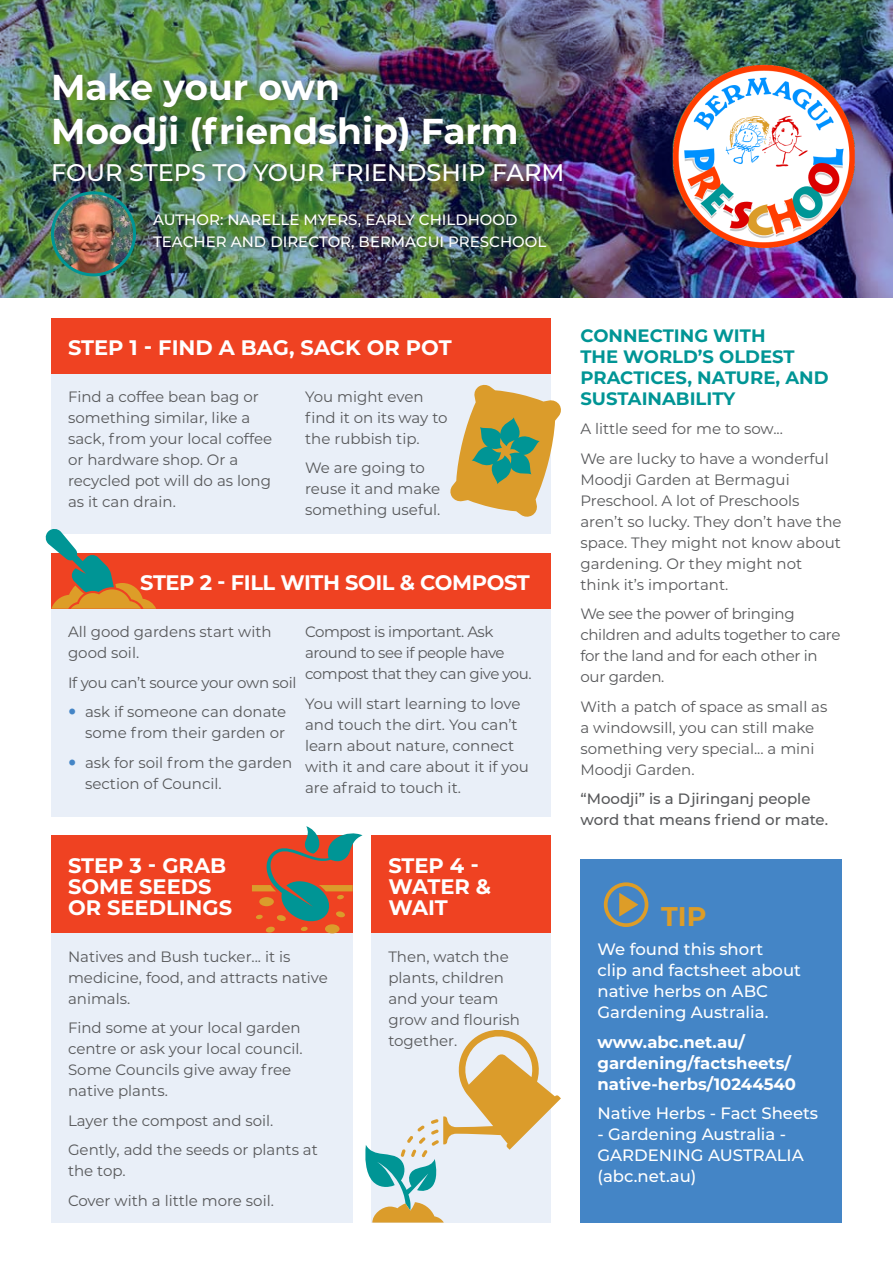
<style>
.page{position:relative;width:893px;height:1263px;background:#fff}
.page>*{position:absolute;margin:0;border:0;box-sizing:border-box;transform-origin:0 0}
.t1{font:700 36px/43.2px "Montserrat";color:#fff}
.body{font:700 27px "Montserrat";color:#dd9d28}
.t2{font:500 24px "Montserrat";color:#fff}
.Step_heading{font:700 21px/21px "Montserrat";color:#fff}
.Step_heading-2{font:700 21px "Montserrat";letter-spacing:-.02em;color:#fff}
.body-2{font:700 18px/21px "Montserrat";color:#009595}
.body-3{font:500 16.5px/21px "Montserrat";color:#fff}
.body-4{font:700 16.5px/21px "Montserrat";color:#fff}
.body-5{font:15px/21px "Montserrat";color:#57585a}
.body-6{font:15px/21px "Montserrat";letter-spacing:-.02em;color:#57585a}
.body-7{font:15px/21px "Montserrat";letter-spacing:-.03em;color:#57585a}
.t3{font:500 15px/22.5px "Montserrat";color:#fff}
.body-8{font:500 15px/21px "Montserrat";color:#57585a}
</style>
<div class="page">
<img style="left:0;top:0;width:893px;height:298px">
<img style="left:673px;top:64px;width:182px;height:184px">
<div style="left:45px;top:66px;width:525px;height:190px;background:#231f20;opacity:.39"></div>
<div style="left:580px;top:859px;width:262px;height:363px;background:#4485c6"></div>
<div style="left:51px;top:318px;width:500px;height:216px;background:#e9eff8"></div>
<div style="left:51px;top:318px;width:500px;height:55px;background:#ef4222"></div>
<div style="left:371px;top:836px;width:180px;height:386px;background:#e9eff8"></div>
<div style="left:371px;top:836px;width:180px;height:97px;background:#ef4222"></div>
<div style="left:51px;top:836px;width:302px;height:386px;background:#e9eff8"></div>
<div style="left:51px;top:836px;width:302px;height:97px;background:#ef4222"></div>
<svg style="left:450px;top:384px;width:111px;height:133px"></svg>
<svg style="left:252px;top:826px;width:110px;height:107px"></svg>
<div style="left:51px;top:553px;width:500px;height:263px;background:#e9eff8"></div>
<div style="left:51px;top:553px;width:500px;height:55px;background:#ef4222"></div>
<svg style="left:45px;top:529px;width:111px;height:80px"></svg>
<svg style="left:365px;top:1030px;width:196px;height:192px"></svg>
<svg style="left:604px;top:882px;width:44px;height:45px"></svg>
<img style="left:53px;top:193px;width:82px;height:82px;border-radius:41px">
<div style="left:51px;top:191px;width:85px;height:85px;border:3px solid #009595;border-radius:50%"></div>
<p class="t1" style="left:51px;top:64px;width:469px">Make your own<br>Moodji (friendship) Farm</p>
<p class="t2" style="left:51px;top:156px;width:515px">FOUR STEPS TO YOUR FRIENDSHIP FARM</p>
<p class="t3" style="left:153px;top:207px;width:395px">AUTHOR: NARELLE MYERS, EARLY CHILDHOOD<br>TEACHER AND DIRECTOR, BERMAGUI PRESCHOOL</p>
<p class="Step_heading" style="left:68px;top:336px;width:385px">STEP 1 - FIND A BAG, SACK OR POT</p>
<p class="body-5" style="left:68px;top:385px;width:206px">Find a coffee bean bag or something similar, like a sack, from your local coffee or hardware shop. Or a recycled pot will do as long as it can drain.</p>
<p class="body-5" style="left:305px;top:385px;width:144px">You might even find it on its way to the rubbish tip.</p>
<p class="body-5" style="left:305px;top:457px;width:137px">We are going to reuse it and make something useful.</p>
<p class="Step_heading-2" style="left:140px;top:568px;width:391px">STEP 2 - FILL WITH SOIL &amp; COMPOST</p>
<p class="body-5" style="left:68px;top:621px;width:205px">All good gardens start with good soil.</p>
<p class="body-6" style="left:68px;top:671px;width:230px">If you can’t source your own soil</p>
<p class="body-5" style="left:85px;top:701px;width:203px">ask if someone can donate some from their garden or</p>
<p class="body-5" style="left:85px;top:751px;width:209px">ask for soil from the garden section of Council.</p>
<p class="body-7" style="left:305px;top:621px;width:228px">Compost is important. Ask around to see if people have compost that they can give you.</p>
<p class="body-5" style="left:305px;top:692px;width:225px">You will start learning to love and touch the dirt. You can’t learn about nature, connect with it and care about it if you are afraid to touch it.</p>
<p class="Step_heading" style="left:68px;top:854px;width:166px">STEP 3 - GRAB<br>SOME SEEDS<br>OR SEEDLINGS</p>
<p class="body-5" style="left:68px;top:945px;width:261px">Natives and Bush tucker... it is medicine, food, and attracts native animals.</p>
<p class="body-5" style="left:68px;top:1017px;width:236px">Find some at your local garden centre or ask your local council.<br>Some Councils give away free native plants.</p>
<p class="body-5" style="left:68px;top:1109px;width:207px">Layer the compost and soil.</p>
<p class="body-5" style="left:68px;top:1139px;width:251px">Gently, add the seeds or plants at the top.</p>
<p class="body-5" style="left:68px;top:1189px;width:207px">Cover with a little more soil.</p>
<p class="Step_heading" style="left:388px;top:854px;width:104px">STEP 4 -<br>WATER &amp;<br>WAIT</p>
<p class="body-5" style="left:388px;top:945px;width:133px">Then, watch the plants, children and your team grow and flourish together.</p>
<p class="body-2" style="left:580px;top:324px;width:250px">CONNECTING WITH<br>THE WORLD’S OLDEST<br>PRACTICES, NATURE, AND<br>SUSTAINABILITY</p>
<p class="body-5" style="left:580px;top:418px;width:204px">A little seed for me to sow...</p>
<p class="body-5" style="left:580px;top:447px;width:263px">We are lucky to have a wonderful<br>Moodji Garden at Bermagui<br>Preschool. A lot of Preschools aren’t so lucky. They don’t have the space. They might not know about gardening. Or they might not think it’s important.</p>
<p class="body-6" style="left:580px;top:603px;width:262px">We see the power of bringing children and adults together to care for the land and for each other in our garden.</p>
<p class="body-5" style="left:580px;top:695px;width:249px">With a patch of space as small as a windowsill, you can still make something very special... a mini<br>Moodji Garden.</p>
<p class="body-8" style="left:580px;top:788px;width:249px">“Moodji” is a Djiringanj people word that means friend or mate.</p>
<p class="body" style="left:661px;top:896px;width:47px">TIP</p>
<p class="body-3" style="left:597px;top:938px;width:205px">We found this short<br>clip and factsheet about native herbs on ABC<br>Gardening Australia.</p>
<p class="body-4" style="left:597px;top:1030px;width:200px">www.abc.net.au/ gardening/factsheets/ native-herbs/10244540</p>
<p class="body-3" style="left:597px;top:1102px;width:222px">Native Herbs - Fact Sheets</p>
<p class="body-3" style="left:597px;top:1123px;width:208px">- Gardening Australia -<br>GARDENING AUSTRALIA (abc.net.au)</p>
</div>
